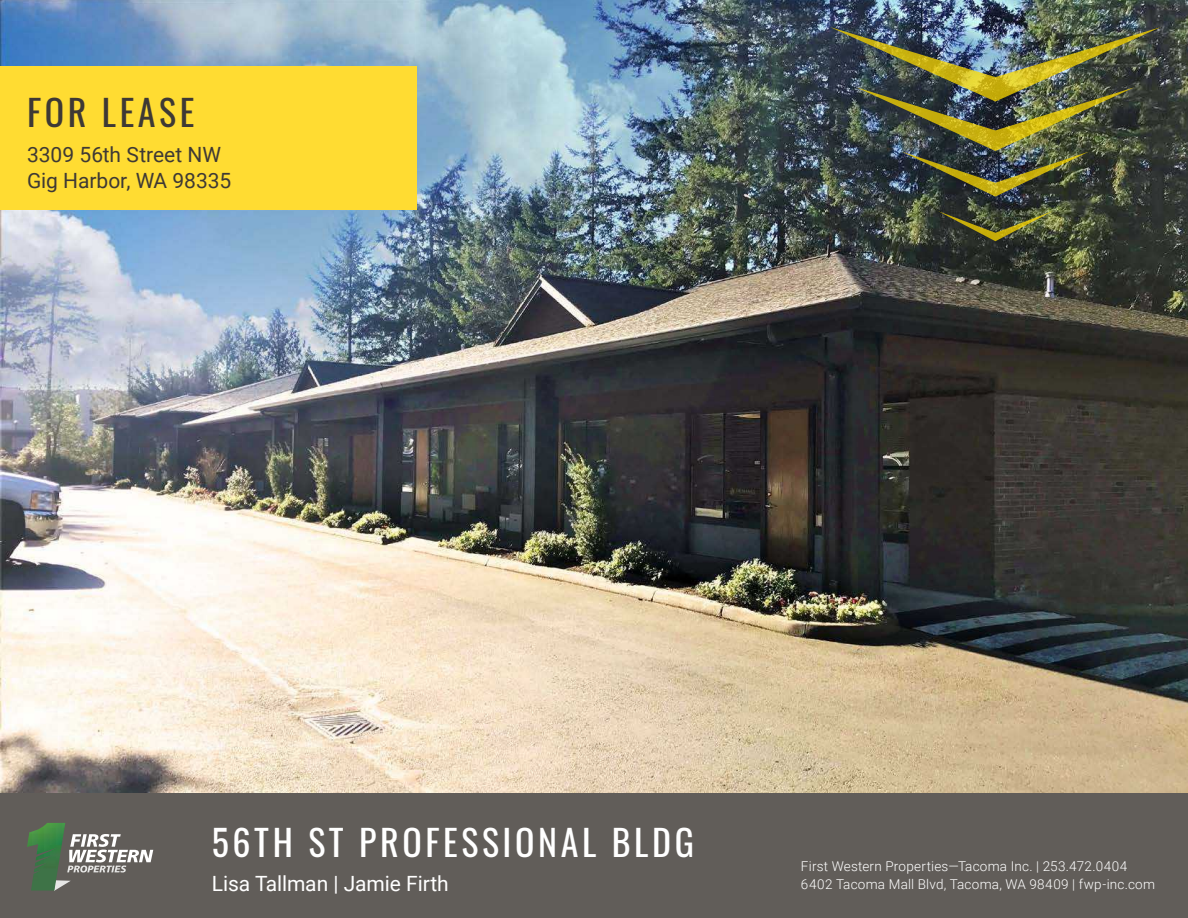
<style>
.page{position:relative;width:1188px;height:918px;background:#fff}
.page>*{position:absolute;margin:0;border:0;box-sizing:border-box;transform-origin:0 0}
.t1{font:36px "Oswald";letter-spacing:.1em;color:#fff}
.t2{font:36px "Oswald";letter-spacing:.1em;color:#3e3935}
.t3{font:21px/25.2px "Roboto";color:#3e3935}
.t4{font:21px "Roboto";letter-spacing:-.005em;color:#fff}
.t5{font:300 13.5px/18px "Roboto";letter-spacing:.02em;color:#fff}
</style>
<div class="page">
<img style="left:0;top:0;width:1188px;height:793px">
<div style="left:0;top:66px;width:416px;height:144px;background:#ffdc32"></div>
<div style="left:0;top:793px;width:1188px;height:125px;background:#615d59"></div>
<img style="left:830px;top:27px;width:331px;height:170px">
<svg style="left:938px;top:211px;width:115px;height:30px;background:#535630"></svg>
<svg style="left:65px;top:880px;width:6px;height:4px"></svg>
<svg style="left:67px;top:834px;width:86px;height:39px"></svg>
<img style="left:27px;top:823px;width:38px;height:68px">
<h1 class="t2" style="left:27px;top:80px;width:169px">FOR LEASE</h1>
<h2 class="t3" style="left:27px;top:142px;width:206px">3309 56th Street NW<br>Gig Harbor, WA 98335</h2>
<h1 class="t1" style="left:212px;top:811px;width:484px">56TH ST PROFESSIONAL BLDG</h1>
<h2 class="t4" style="left:212px;top:869px;width:239px">Lisa Tallman | Jamie Firth</h2>
<p class="t5" style="left:801px;top:857px;width:356px">First Western Properties—Tacoma Inc. | 253.472.0404<br>6402 Tacoma Mall Blvd, Tacoma, WA 98409 | fwp-inc.com</p>
</div>
